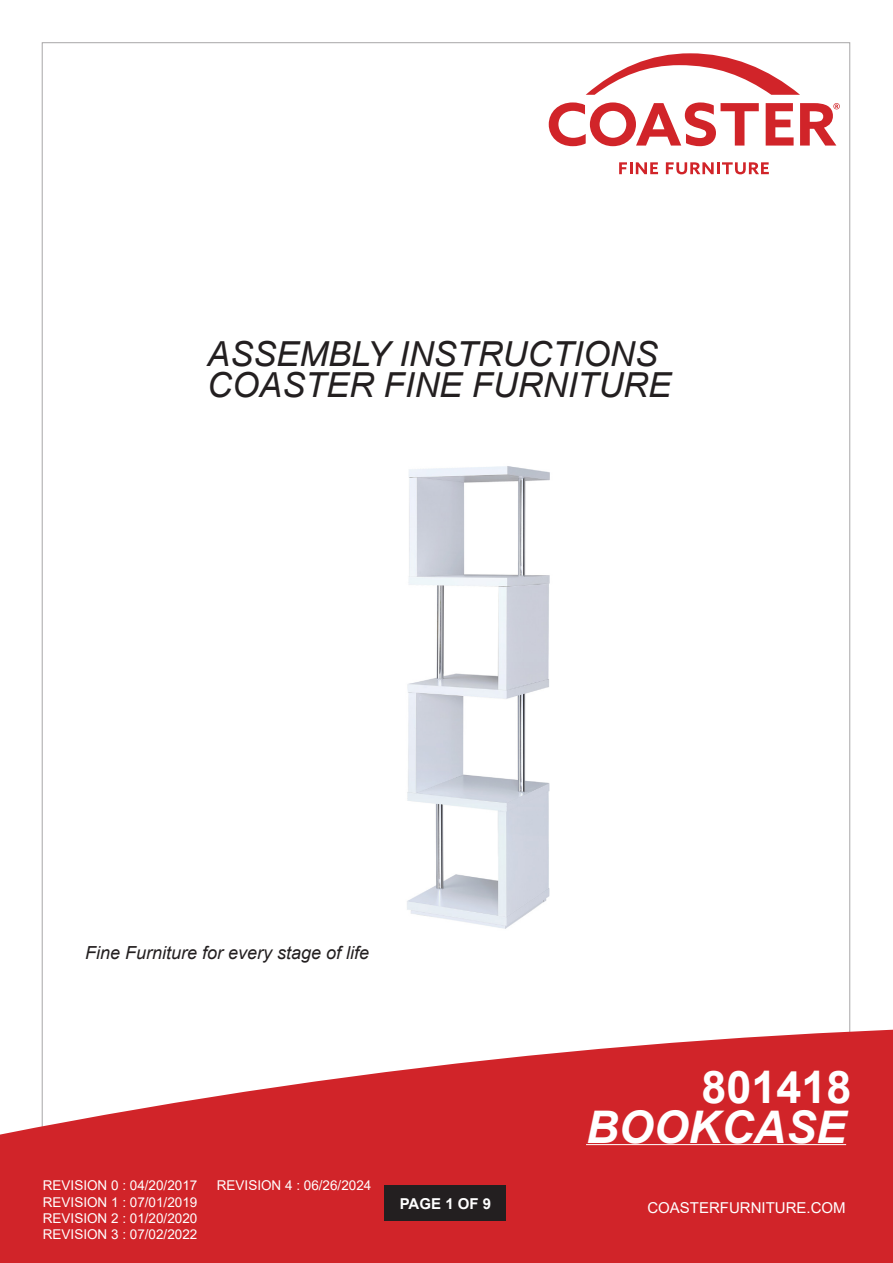
<style>
.page{position:relative;width:893px;height:1263px;background:#fff}
.page>*{position:absolute;margin:0;border:0;box-sizing:border-box;transform-origin:0 0}
.t1{font:italic 700 45px "Arial";color:#fff}
.t2{font:700 45px "Arial";color:#fff}
.t3{font:italic 34.5px/31px "Arial";color:#231f20}
.t4{font:italic 18px "Arial";color:#231f20}
.t5{font:15px "Arial";color:#fff}
.t6{font:700 15px "Arial";color:#fff}
.t7{font:13.5px/16.2px "Arial";color:#fff;text-align:justify}
</style>
<div class="page">
<svg style="left:0;top:1024px;width:893px;height:239px;fill:#d12429"></svg>
<div style="left:385px;top:1185px;width:121px;height:36px;background:#231f20"></div>
<svg style="left:619px;top:162px;width:39px;height:12px"></svg>
<svg style="left:666px;top:162px;width:103px;height:12px"></svg>
<svg style="left:586px;top:53px;width:214px;height:42px"></svg>
<svg style="left:549px;top:102px;width:210px;height:44px"></svg>
<svg style="left:800px;top:103px;width:40px;height:43px"></svg>
<svg style="left:766px;top:103px;width:28px;height:43px"></svg>
<hr style="left:586px;top:1144px;width:260px;height:1px;background:#fff">
<img style="left:407px;top:466px;width:143px;height:463px">
<h2 class="t3" style="left:207px;top:339px;width:465px">ASSEMBLY INSTRUCTIONS<br>COASTER FINE FURNITURE</h2>
<h3 class="t4" style="left:85px;top:941px;width:286px">Fine Furniture for every stage of life</h3>
<p class="t7" style="left:43px;top:1177px;width:156px">REVISION 0 : 04/20/2017</p>
<p class="t7" style="left:217px;top:1177px;width:156px">REVISION 4 : 06/26/2024</p>
<p class="t7" style="left:43px;top:1194px;width:156px">REVISION 1 : 07/01/2019<br>REVISION 2 : 01/20/2020<br>REVISION 3 : 07/02/2022</p>
<p class="t6" style="left:400px;top:1193px;width:93px">PAGE 1 OF 9</p>
<h1 class="t2" style="left:701px;top:1055px;width:152px">801418</h1>
<h1 class="t1" style="left:586px;top:1097px;width:262px">BOOKCASE</h1>
<p class="t5" style="left:647px;top:1197px;width:200px">COASTERFURNITURE.COM</p>
</div>
